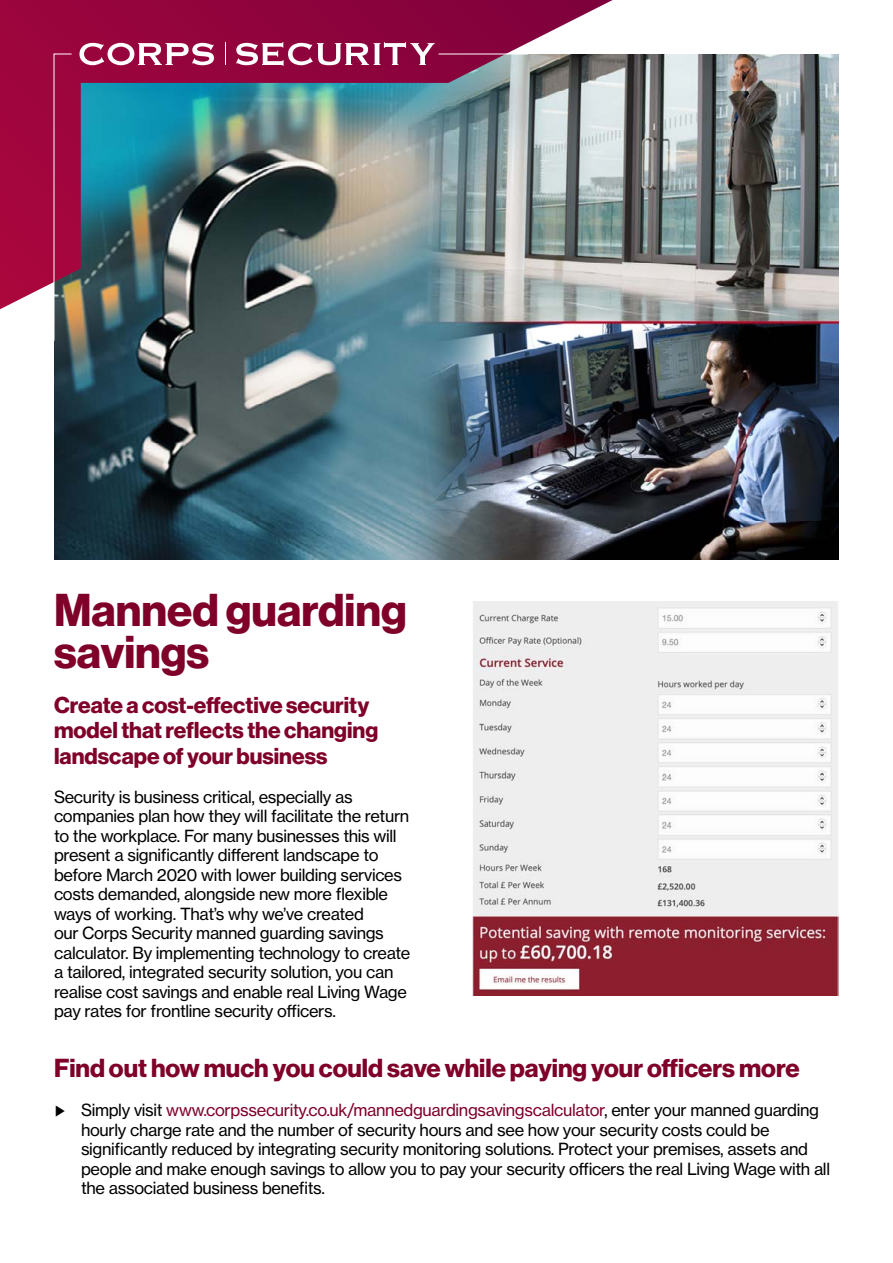
<style>
.page{position:relative;width:893px;height:1263px;background:#fff}
.page>*{position:absolute;margin:0;border:0;box-sizing:border-box;transform-origin:0 0}
.t1{font:45px/42px "N Haas Grotesk DS Std 75 Bd";color:#7f0029}
.t2{font:25.5px "N Haas Grotesk DS Std 75 Bd";color:#7f0029}
.t3{font:22.5px/25.5px "N Haas Grotesk DS Std 75 Bd";color:#7f0029}
.t4{font:16.5px/19.5px "N Haas Grotesk TX Std 55 Rg";letter-spacing:-.02em;color:#000}
.s1{font-family:"Fedra Serif B Std"}
.s2{color:#7f0029}
</style>
<div class="page">
<img style="left:54px;top:54px;width:785px;height:505px">
<img style="left:472px;top:602px;width:367px;height:394px">
<img style="left:0;top:0;width:613px;height:309px">
<svg style="left:236px;top:42px;width:199px;height:24px"></svg>
<svg style="left:79px;top:43px;width:135px;height:22px"></svg>
<svg style="left:225px;top:42px;width:1px;height:23px"></svg>
<hr style="left:439px;top:54px;width:89px;height:1px;background:#fff">
<svg style="left:53px;top:53px;width:19px;height:288px;background:#99274d"></svg>
<p class="t1" style="left:54px;top:590px;width:354px">Manned guarding savings</p>
<p class="t3" style="left:54px;top:692px;width:326px">Create a cost-effective security model that reflects the changing landscape of your business</p>
<p class="t4" style="left:54px;top:787px;width:358px">Security is business critical, especially as companies plan how they will facilitate the return to the workplace. For many businesses this will present a significantly different landscape to before March 2020 with lower building services costs demanded, alongside new more flexible ways of working. That’s why we’ve created<br>our Corps Security manned guarding savings calculator. By implementing technology to create a tailored, integrated security solution, you can realise cost savings and enable real Living Wage pay rates for frontline security officers.</p>
<p class="t2" style="left:54px;top:1053px;width:747px">Find out how much you could save while paying your officers more</p>
<p class="t4" style="left:81px;top:1101px;width:751px;text-indent:-27px"><span class="s1">▶</span> Simply visit <span class="s2">www.corpssecurity.co.uk/mannedguardingsavingscalculator</span>, enter your manned guarding hourly charge rate and the number of security hours and see how your security costs could be significantly reduced by integrating security monitoring solutions. Protect your premises, assets and people and make enough savings to allow you to pay your security officers the real Living Wage with all the associated business benefits.</p>
</div>
